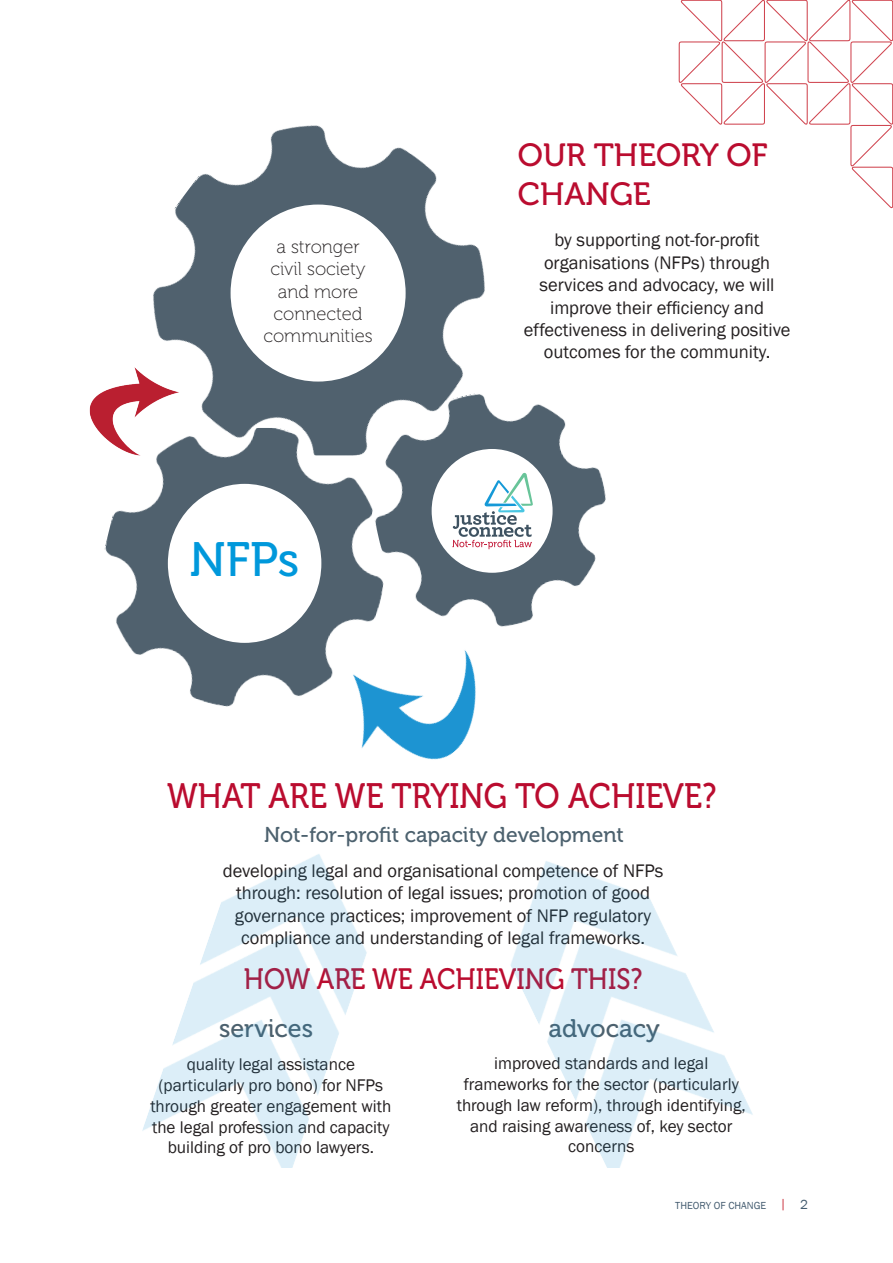
<style>
.page{position:relative;width:893px;height:1263px;background:#fff}
.page>*{position:absolute;margin:0;border:0;box-sizing:border-box;transform-origin:0 0}
.t1{font:48.15px "Museo 500";color:#0098db}
.t2{font:35.25px "Museo 500";color:#ba0c2f;scale:.9 1}
.t3{font:32.1px/38.4px "Museo 500";color:#ba0c2f}
.t4{font:29.4px "Museo 500";color:#ba0c2f;scale:.9 1}
.t5{font:25.35px "Museo 500";color:#4c616e}
.t6{font:21.3px "Museo 500";color:#4c616e}
.t7{font:18.75px/22.5px "Franklin Gothic";color:#231f20;text-align:center}
.t8{font:18.75px/22.5px "Museo 100";color:#231f20;text-align:center}
.t9{font:17.4px/20.9px "Franklin Gothic";color:#231f20;text-align:center}
.Body{font:10.5px "Franklin Gothic";color:#445c70}
.s1{font-size:13.5px;color:#d04550}
.s2{font-size:13.5px}
</style>
<div class="page">
<svg style="left:678px;top:0;width:215px;height:209px"></svg>
<img style="left:153px;top:125px;width:332px;height:303px">
<img style="left:104px;top:428px;width:256px;height:279px">
<img style="left:360px;top:369px;width:246px;height:254px">
<div style="left:231px;top:205px;width:175px;height:177px;background:#fff;border-radius:50%"></div>
<div style="left:432px;top:449px;width:121px;height:124px;background:#fff;border-radius:50%"></div>
<div style="left:168px;top:484px;width:153px;height:159px;background:#fff;border-radius:50%"></div>
<svg style="left:452px;top:473px;width:81px;height:76px"></svg>
<img style="left:89px;top:360px;width:95px;height:100px">
<img style="left:310px;top:595px;width:211px;height:165px">
<img style="left:247px;top:854px;width:90px;height:36px">
<img style="left:200px;top:890px;width:167px;height:108px">
<img style="left:142px;top:976px;width:209px;height:191px">
<img style="left:539px;top:861px;width:67px;height:21px">
<img style="left:510px;top:882px;width:167px;height:140px">
<img style="left:538px;top:964px;width:215px;height:203px">
<p class="t8" style="left:263px;top:235px;width:111px">a stronger civil society and more connected communities</p>
<p class="t1" style="left:190px;top:533px;width:111px">NFPs</p>
<p class="t3" style="left:518px;top:136px;width:251px">OUR THEORY OF<br>CHANGE</p>
<p class="t7" style="left:524px;top:229px;width:268px">by supporting not-for-profit organisations (NFPs) through services and advocacy, we will improve their efficiency and effectiveness in delivering positive outcomes for the community.</p>
<p class="t2" style="left:167px;top:776px;width:612px">WHAT ARE WE TRYING TO ACHIEVE?</p>
<p class="t6" style="left:264px;top:823px;width:361px">Not-for-profit capacity development</p>
<p class="t7" style="left:223px;top:860px;width:442px">developing legal and organisational competence of NFPs through: resolution of legal issues; promotion of good governance practices; improvement of NFP regulatory compliance and understanding of legal frameworks.</p>
<p class="t4" style="left:244px;top:963px;width:444px">HOW ARE WE ACHIEVING THIS?</p>
<p class="t5" style="left:219px;top:1014px;width:96px">services</p>
<p class="t5" style="left:548px;top:1014px;width:113px">advocacy</p>
<p class="t9" style="left:150px;top:1054px;width:242px">quality legal assistance (particularly pro bono) for NFPs through greater engagement with the legal profession and capacity building of pro bono lawyers.</p>
<p class="t9" style="left:457px;top:1053px;width:291px">improved standards and legal frameworks for the sector (particularly through law reform), through identifying, and raising awareness of, key sector concerns</p>
<p class="Body" style="left:675px;top:1198px;width:134px">THEORY OF CHANGE <span class="s1">|</span> <span class="s2">2</span></p>
</div>
